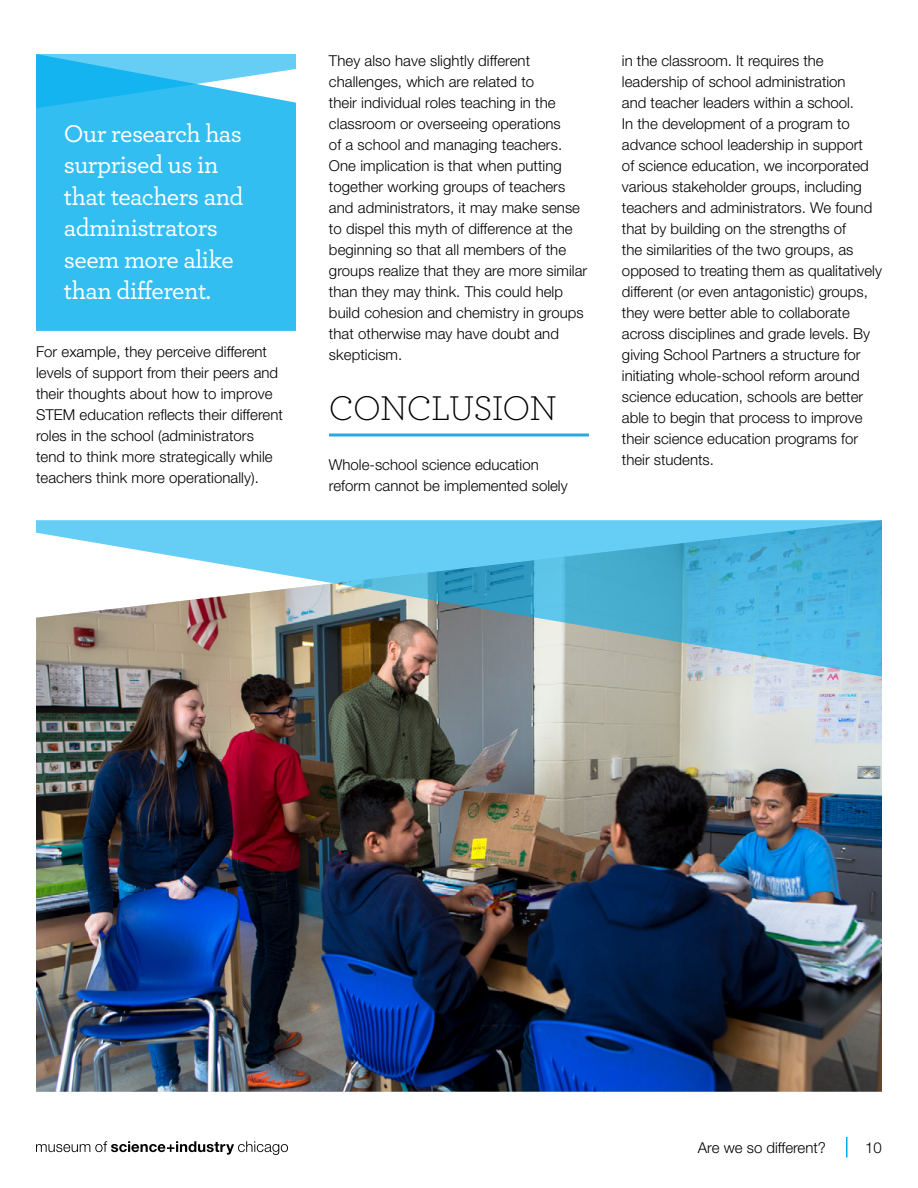
<style>
.page{position:relative;width:918px;height:1188px;background:#fff}
.page>*{position:absolute;margin:0;border:0;box-sizing:border-box;transform-origin:0 0}
.t1{font:300 36px "Archer";letter-spacing:-.025em;color:#000}
.t2{font:500 25.5px/31.5px "Archer";letter-spacing:-.02em;color:#fff}
.t3{font:300 15px/21px "Helvetica Neue";color:#000}
</style>
<div class="page">
<hr style="left:846px;top:1137px;width:2px;height:20px;background:#00aeef">
<svg style="left:36px;top:1141px;width:252px;height:14px"></svg>
<hr style="left:329px;top:434px;width:260px;height:2px;background:#27aae1">
<img style="left:36px;top:677px;width:846px;height:415px">
<img style="left:36px;top:520px;width:846px;height:157px">
<div style="left:36px;top:108px;width:260px;height:223px;background:#33bef2"></div>
<svg style="left:36px;top:54px;width:260px;height:54px;background:#52c7f3"></svg>
<h2 class="t2" style="left:64px;top:116px;width:181px">Our research has surprised us in that teachers and administrators seem more alike than different.</h2>
<p class="t3" style="left:36px;top:341px;width:249px">For example, they perceive different levels of support from their peers and their thoughts about how to improve STEM education reflects their different roles in the school (administrators tend to think more strategically while teachers think more operationally).</p>
<p class="t3" style="left:329px;top:50px;width:260px">They also have slightly different challenges, which are related to<br>their individual roles teaching in the classroom or overseeing operations<br>of a school and managing teachers.<br>One implication is that when putting together working groups of teachers and administrators, it may make sense to dispel this myth of difference at the beginning so that all members of the groups realize that they are more similar than they may think. This could help build cohesion and chemistry in groups that otherwise may have doubt and skepticism.</p>
<h1 class="t1" style="left:329px;top:384px;width:229px">CONCLUSION</h1>
<p class="t3" style="left:329px;top:453px;width:240px">Whole-school science education reform cannot be implemented solely</p>
<p class="t3" style="left:622px;top:50px;width:261px">in the classroom. It requires the leadership of school administration<br>and teacher leaders within a school.<br>In the development of a program to advance school leadership in support<br>of science education, we incorporated various stakeholder groups, including teachers and administrators. We found that by building on the strengths of<br>the similarities of the two groups, as opposed to treating them as qualitatively different (or even antagonistic) groups, they were better able to collaborate across disciplines and grade levels. By giving School Partners a structure for initiating whole-school reform around science education, schools are better able to begin that process to improve their science education programs for their students.</p>
<p class="t3" style="left:698px;top:1136px;width:130px">Are we so different?</p>
<p class="t3" style="left:865px;top:1136px;width:18px">10</p>
</div>
